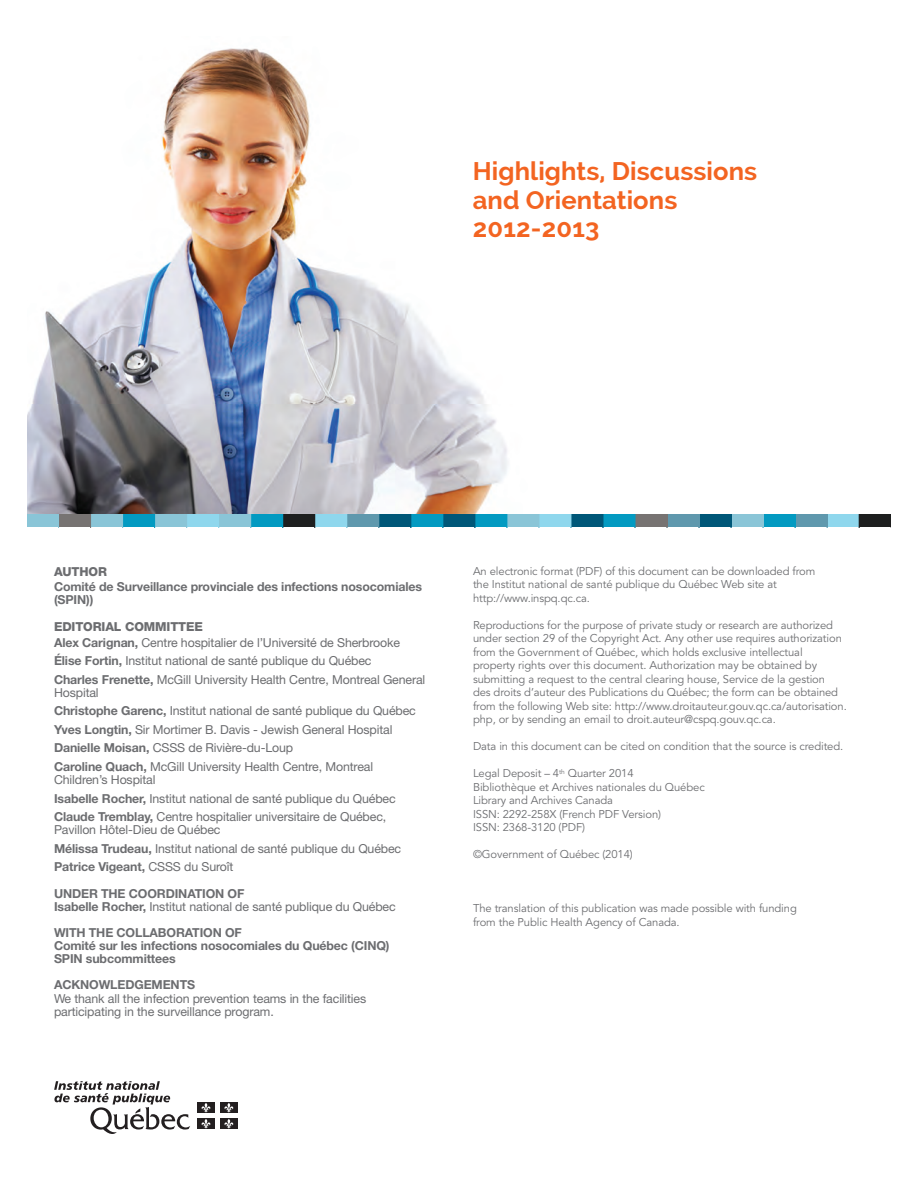
<style>
.page{position:relative;width:918px;height:1188px;background:#fff}
.page>*{position:absolute;margin:0;border:0;box-sizing:border-box;transform-origin:0 0}
.t1{font:700 25.5px/28.5px "Raleway";letter-spacing:.005em;color:#f36421}
.t2{font:12.3px/18.6px "Helvetica Neue";letter-spacing:-.01em;color:#6c6d70}
.t3{font:700 12.3px/13.2px "Helvetica Neue";letter-spacing:-.01em;color:#6c6d70}
.t4{font:800 12.3px "Helvetica Neue";color:#6c6d70}
.t5{font:11.25px/13.5px "Avenir";letter-spacing:-.01em;color:#6c6d70}
.s1{font-weight:800}
.s2{font-weight:700}
</style>
<div class="page">
<svg style="left:54px;top:1081px;width:136px;height:53px"></svg>
<div style="left:197px;top:1102px;width:18px;height:11px;background:#231f20"></div>
<svg style="left:201px;top:1103px;width:10px;height:10px"></svg>
<div style="left:220px;top:1102px;width:18px;height:11px;background:#231f20"></div>
<svg style="left:224px;top:1103px;width:10px;height:10px"></svg>
<div style="left:197px;top:1118px;width:18px;height:11px;background:#231f20"></div>
<svg style="left:201px;top:1119px;width:10px;height:10px"></svg>
<div style="left:220px;top:1118px;width:18px;height:11px;background:#231f20"></div>
<svg style="left:224px;top:1119px;width:10px;height:10px"></svg>
<img style="left:27px;top:48px;width:724px;height:467px">
<svg style="left:27px;top:515px;width:864px;height:12px;background:#4996ad"></svg>
<h1 class="t1" style="left:473px;top:157px;width:286px">Highlights, Discussions and Orientations<br>2012-2013</h1>
<p class="t4" style="left:54px;top:564px;width:10px">AUT</p>
<p class="t4" style="left:80px;top:564px;width:29px">HOR</p>
<p class="t3" style="left:54px;top:580px;width:370px">Comité de Surveillance provinciale des infections nosocomiales (SPIN))</p>
<p class="t2" style="left:54px;top:619px;width:348px;line-height:15.3px"><span class="s1">EDITORIAL COMMITTEE<br></span><span class="s2">Alex Carignan,</span> Centre hospitalier de l’Université de Sherbrooke</p>
<p class="t2" style="left:54px;top:651px;width:373px"><span class="s2">Élise Fortin,</span> Institut national de santé publique du Québec<br><span class="s2">Charles Frenette,</span> McGill University Health Centre, Montreal General</p>
<p class="t2" style="left:54px;top:683px;width:363px">Hospital<br><span class="s2">Christophe Garenc,</span> Institut national de santé publique du Québec <span class="s2">Yves Longtin,</span> Sir Mortimer B. Davis - Jewish General Hospital <span class="s2">Danielle Moisan,</span> CSSS de Rivière-du-Loup<br><span class="s2">Caroline Quach,</span> McGill University Health Centre, Montreal</p>
<p class="t2" style="left:54px;top:770px;width:343px">Children’s Hospital<br><span class="s2">Isabelle Rocher,</span> Institut national de santé publique du Québec<br><span class="s2">Claude Tremblay,</span> Centre hospitalier universitaire de Québec,</p>
<p class="t2" style="left:54px;top:820px;width:349px">Pavillon Hôtel-Dieu de Québec<br><span class="s2">Mélissa Trudeau,</span> Institut national de santé publique du Québec<br><span class="s2">Patrice Vigeant,</span> CSSS du Suroît</p>
<p class="t2" style="left:54px;top:886px;width:343px;line-height:13.2px"><span class="s2">UNDER THE COORDINATION OF<br>Isabelle Rocher,</span> Institut national de santé publique du Québec</p>
<p class="t3" style="left:54px;top:926px;width:81px">WITH THE COLL</p>
<p class="t3" style="left:54px;top:926px;width:337px;text-indent:96px">ABORATION OF<br>Comité sur les infections nosocomiales du Québec (CINQ)<br>SPIN subcommittees</p>
<p class="t3" style="left:54px;top:978px;width:143px">ACKNOWLEDGEMENTS</p>
<p class="t2" style="left:54px;top:991px;width:314px;line-height:13.2px">We thank all the infection prevention teams in the facilities participating in the surveillance program.</p>
<p class="t5" style="left:473px;top:565px;width:344px">An electronic format (PDF) of this document can be downloaded from the Institut national de santé publique du Québec Web site at http://www.inspq.qc.ca.</p>
<p class="t5" style="left:473px;top:619px;width:375px">Reproductions for the purpose of private study or research are authorized under section 29 of the Copyright Act. Any other use requires authorization from the Government of Québec, which holds exclusive intellectual property rights over this document. Authorization may be obtained by submitting a request to the central clearing house, Service de la gestion<br>des droits d’auteur des Publications du Québec; the form can be obtained from the following Web site: http://www.droitauteur.gouv.qc.ca/autorisation. php, or by sending an email to droit.auteur@cspq.gouv.qc.ca.</p>
<p class="t5" style="left:473px;top:740px;width:372px">Data in this document can be cited on condition that the source is credited.</p>
<p class="t5" style="left:473px;top:767px;width:233px">Legal Deposit – 4<sup>th</sup> Quarter 2014<br>Bibliothèque et Archives nationales du Québec Library and Archives Canada<br>ISSN: 2292-258X (French PDF Version)<br>ISSN: 2368-3120 (PDF)</p>
<p class="t5" style="left:473px;top:848px;width:161px">©Government of Québec (2014)</p>
<p class="t5" style="left:473px;top:902px;width:325px">The translation of this publication was made possible with funding from the Public Health Agency of Canada.</p>
</div>
